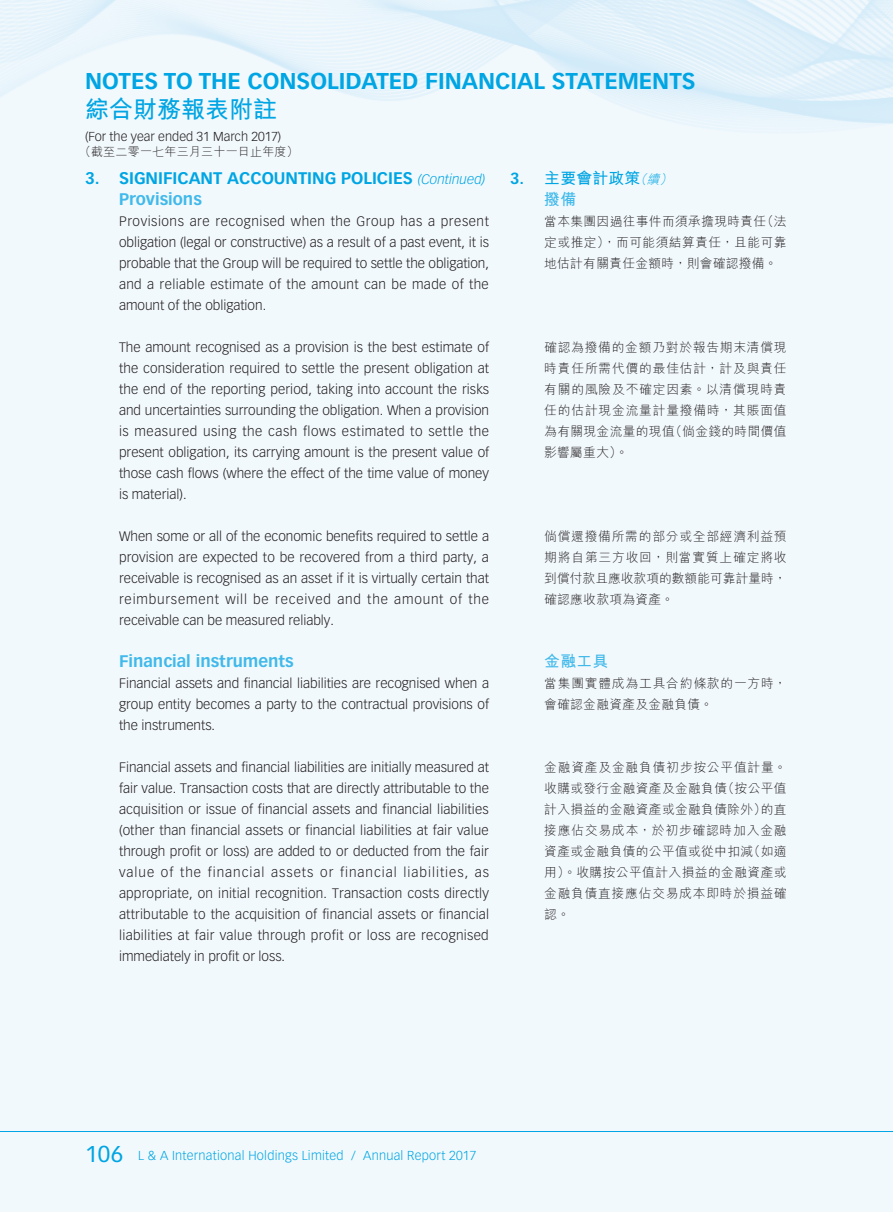
<style>
.page{position:relative;width:893px;height:1212px;background:#fff}
.page>*{position:absolute;margin:0;border:0;box-sizing:border-box;transform-origin:0 0}
.t1{font:700 24px "M Hei HK";color:#00a5e3}
.t2{font:700 22.5px "Vectora LT Std";color:#00a5e3}
._01_H1_E{font:700 16.5px "Vectora LT Std";color:#00a5e3}
._02_H2_E{font:700 16.5px "Vectora LT Std";color:#41b9ea}
._001_H1_C{font:700 15.75px "M Hei HK";letter-spacing:.02em;color:#00a5e3}
._002_H2_C{font:700 15.75px "M Hei HK";letter-spacing:.02em;color:#41b9ea}
._00_txt_E{font:300 13.5px/21px "Vectora LT Std";color:#231f20;text-align:justify}
._000_txt_C{font:300 12.75px/21px "M Hei HK";letter-spacing:.03em;color:#231f20;text-align:justify}
.t3{font:300 12.75px "Vectora LT Std";letter-spacing:.02em;color:#00a5e3}
._000_txt_C-2{font:300 12.75px/21px "M Hei HK";letter-spacing:.065em;color:#231f20}
.t4{font:300 12.75px "Vectora LT Std";color:#231f20}
.t5{font:300 12px "M Hei HK";letter-spacing:.02em;color:#231f20}
.s1{font-weight:300;font-style:italic;font-size:13.5px}
.s2{font-family:"Vectora LT Std"}
.s3{font-weight:300;font-style:italic;font-size:12.75px}
.s4{font-weight:400;font-size:22.5px}
</style>
<div class="page">
<hr style="left:0;top:1131px;width:893px;height:1px;background:#00a5e3">
<h2 class="t2" style="left:85px;top:67px;width:612px">NOTES TO THE CONSOLIDATED FINANCIAL STATEMENTS</h2>
<h1 class="t1" style="left:85px;top:92px;width:194px">綜合財務報表附註</h1>
<p class="t4" style="left:85px;top:129px;width:198px">(For the year ended 31 March 2017)</p>
<p class="t5" style="left:79px;top:145px;width:221px">（截至二零一七年三月三十一日止年度）</p>
<p class="_01_H1_E" style="left:85px;top:168px;width:402px">3. SIGNIFICANT ACCOUNTING POLICIES <span class="s1">(Continued)</span></p>
<p class="_02_H2_E" style="left:119px;top:189px;width:84px">Provisions</p>
<p class="_00_txt_E" style="left:119px;top:211px;width:371px">Provisions are recognised when the Group has a present obligation (legal or constructive) as a result of a past event, it is probable that the Group will be required to settle the obligation, and a reliable estimate of the amount can be made of the amount of the obligation.</p>
<p class="_00_txt_E" style="left:119px;top:337px;width:372px">The amount recognised as a provision is the best estimate of the consideration required to settle the present obligation at the end of the reporting period, taking into account the risks and uncertainties surrounding the obligation. When a provision is measured using the cash flows estimated to settle the present obligation, its carrying amount is the present value of those cash flows (where the effect of the time value of money is material).</p>
<p class="_00_txt_E" style="left:119px;top:526px;width:372px">When some or all of the economic benefits required to settle a provision are expected to be recovered from a third party, a receivable is recognised as an asset if it is virtually certain that reimbursement will be received and the amount of the receivable can be measured reliably.</p>
<p class="_02_H2_E" style="left:119px;top:651px;width:176px">Financial instruments</p>
<p class="_00_txt_E" style="left:119px;top:673px;width:372px">Financial assets and financial liabilities are recognised when a group entity becomes a party to the contractual provisions of the instruments.</p>
<p class="_00_txt_E" style="left:119px;top:757px;width:372px">Financial assets and financial liabilities are initially measured at fair value. Transaction costs that are directly attributable to the acquisition or issue of financial assets and financial liabilities (other than financial assets or financial liabilities at fair value through profit or loss) are added to or deducted from the fair value of the financial assets or financial liabilities, as appropriate, on initial recognition. Transaction costs directly attributable to the acquisition of financial assets or financial liabilities at fair value through profit or loss are recognised immediately in profit or loss.</p>
<p class="_001_H1_C" style="left:510px;top:167px;width:166px"><span class="s2">3.</span> 主要會計政策<span class="s3">（續）</span></p>
<p class="_002_H2_C" style="left:544px;top:188px;width:33px">撥備</p>
<p class="_000_txt_C" style="left:544px;top:211px;width:244px">當本集團因過往事件而須承擔現時責任（法定或推定），而可能須結算責任，且能可靠地估計有關責任金額時，則會確認撥備。</p>
<p class="_000_txt_C" style="left:544px;top:337px;width:244px">確認為撥備的金額乃對於報告期末清償現時責任所需代價的最佳估計，計及與責任有關的風險及不確定因素。以清償現時責任的估計現金流量計量撥備時，其賬面值為有關現金流量的現值（倘金錢的時間價值影響屬重大）。</p>
<p class="_000_txt_C" style="left:544px;top:526px;width:244px">倘償還撥備所需的部分或全部經濟利益預期將自第三方收回，則當實質上確定將收到償付款且應收款項的數額能可靠計量時，確認應收款項為資產。</p>
<p class="_002_H2_C" style="left:544px;top:650px;width:65px">金融工具</p>
<p class="_000_txt_C-2" style="left:544px;top:673px;width:244px">當集團實體成為工具合約條款的一方時，會確認金融資產及金融負債。</p>
<p class="_000_txt_C" style="left:544px;top:757px;width:244px">金融資產及金融負債初步按公平值計量。收購或發行金融資產及金融負債（按公平值計入損益的金融資產或金融負債除外）的直接應佔交易成本，於初步確認時加入金融資產或金融負債的公平值或從中扣減（如適用）。收購按公平值計入損益的金融資產或金融負債直接應佔交易成本即時於損益確認。</p>
<p class="t3" style="left:85px;top:1148px;width:393px"><span class="s4">106</span> L &amp; A International Holdings Limited / Annual Report 2017</p>
</div>
